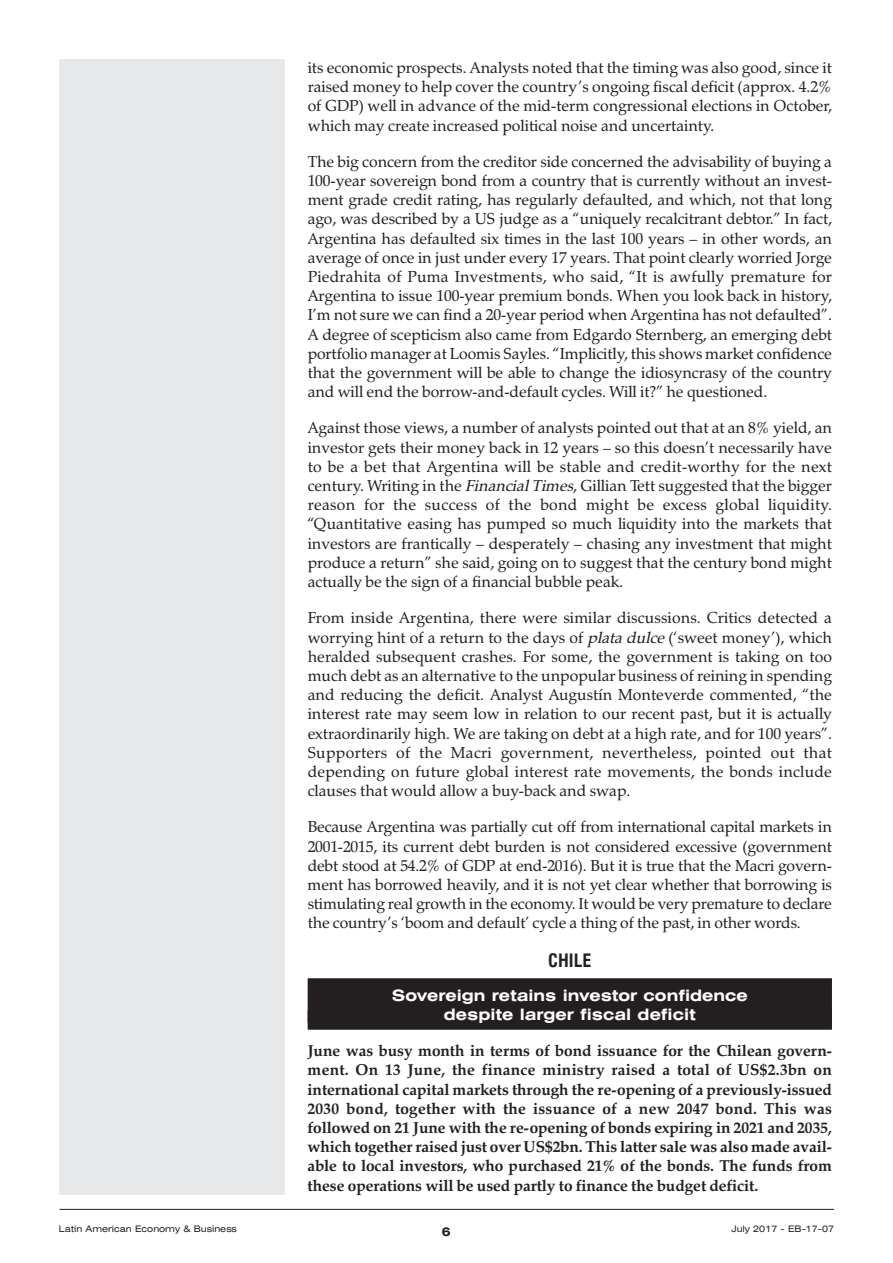
<style>
.page{position:relative;width:893px;height:1263px;background:#fff}
.page>*{position:absolute;margin:0;border:0;box-sizing:border-box;transform-origin:0 0}
.t1{font:700 condensed 18px "Swiss 721 BT";color:#231f20}
.t2{font:15.75px/19.2px "Zapf Calligraphic 801 BT";color:#231f20;text-align:justify}
.t3{font:700 15.75px/19.2px "Zapf Calligraphic 801 BT";letter-spacing:-.005em;color:#231f20;text-align:justify}
.t4{font:700 expanded 15.75px/19.2px "Swiss 721 BT";color:#fff;text-align:center}
.t5{font:700 expanded 12px "Swiss 721 BT";color:#231f20}
.t6{font:expanded 9px "Swiss 721 BT";color:#231f20}
.s1{font-style:italic}
</style>
<div class="page">
<div style="left:308px;top:978px;width:524px;height:45px;background:#231f20"></div>
<div style="left:308px;top:1010px;width:524px;height:20px;background:#231f20"></div>
<div style="left:60px;top:60px;width:225px;height:1135px;background:#e7e8e9"></div>
<hr style="left:60px;top:1209px;width:774px;height:1px;background:#231f20">
<p class="t2" style="left:308px;top:58px;width:526px">its economic prospects. Analysts noted that the timing was also good, since it raised money to help cover the country’s ongoing fiscal deficit (approx. 4.2% of GDP) well in advance of the mid-term congressional elections in October, which may create increased political noise and uncertainty.</p>
<p class="t2" style="left:308px;top:152px;width:526px">The big concern from the creditor side concerned the advisability of buying a 100-year sovereign bond from a country that is currently without an invest&shy;ment grade credit rating, has regularly defaulted, and which, not that long ago, was described by a US judge as a “uniquely recalcitrant debtor.” In fact, Argentina has defaulted six times in the last 100 years – in other words, an average of once in just under every 17 years. That point clearly worried Jorge Piedrahita of Puma Investments, who said, “It is awfully premature for Argentina to issue 100-year premium bonds. When you look back in history, I’m not sure we can find a 20-year period when Argentina has not defaulted”.<br>A degree of scepticism also came from Edgardo Sternberg, an emerging debt portfolio manager at Loomis Sayles. “Implicitly, this shows market confidence that the government will be able to change the idiosyncrasy of the country and will end the borrow-and-default cycles. Will it?” he questioned.</p>
<p class="t2" style="left:308px;top:418px;width:526px">Against those views, a number of analysts pointed out that at an 8% yield, an investor gets their money back in 12 years – so this doesn’t necessarily have to be a bet that Argentina will be stable and credit-worthy for the next century. Writing in the <span class="s1">FinancialTimes</span>, Gillian Tett suggested that the bigger reason for the success of the bond might be excess global liquidity. “Quantitative easing has pumped so much liquidity into the markets that investors are frantically – desperately – chasing any investment that might produce a return” she said, going on to suggest that the century bond might actually be the sign of a financial bubble peak.</p>
<p class="t2" style="left:308px;top:608px;width:526px">From inside Argentina, there were similar discussions. Critics detected a worrying hint of a return to the days of <span class="s1">platadulce</span>(‘sweet money’), which heralded subsequent crashes. For some, the government is taking on too much debt as an alternative to the unpopular business of reining in spending and reducing the deficit. Analyst Augustín Monteverde commented, “the interest rate may seem low in relation to our recent past, but it is actually extraordinarily high. We are taking on debt at a high rate, and for 100 years”.<br>Supporters of the Macri government, nevertheless, pointed out that depending on future global interest rate movements, the bonds include clauses that would allow a buy-back and swap.</p>
<p class="t2" style="left:308px;top:817px;width:526px">Because Argentina was partially cut off from international capital markets in 2001-2015, its current debt burden is not considered excessive (government debt stood at 54.2% of GDP at end-2016). But it is true that the Macri govern&shy;ment has borrowed heavily, and it is not yet clear whether that borrowing is stimulating real growth in the economy. It would be very premature to declare the country’s ‘boom and default’ cycle a thing of the past, in other words.</p>
<p class="t1" style="left:548px;top:950px;width:45px">CHILE</p>
<p class="t4" style="left:392px;top:986px;width:357px">Sovereign retains investor confidence despite larger fiscal deficit</p>
<p class="t3" style="left:308px;top:1041px;width:526px">June was busy month in terms of bond issuance for the Chilean govern&shy;ment. On 13 June, the finance ministry raised a total of US$2.3bn on international capital markets through the re-opening of a previously-issued 2030 bond, together with the issuance of a new 2047 bond. This was followed on 21 June with the re-opening of bonds expiring in 2021 and 2035, which together raised just over US$2bn. This latter sale was also made avail&shy;able to local investors, who purchased 21% of the bonds. The funds from these operations will be used partly to finance the budget deficit.</p>
<p class="t6" style="left:59px;top:1224px;width:180px">Latin American Economy &amp; Business</p>
<p class="t5" style="left:442px;top:1225px;width:10px">6</p>
<p class="t6" style="left:732px;top:1224px;width:104px">July 2017 - EB-17-07</p>
</div>
